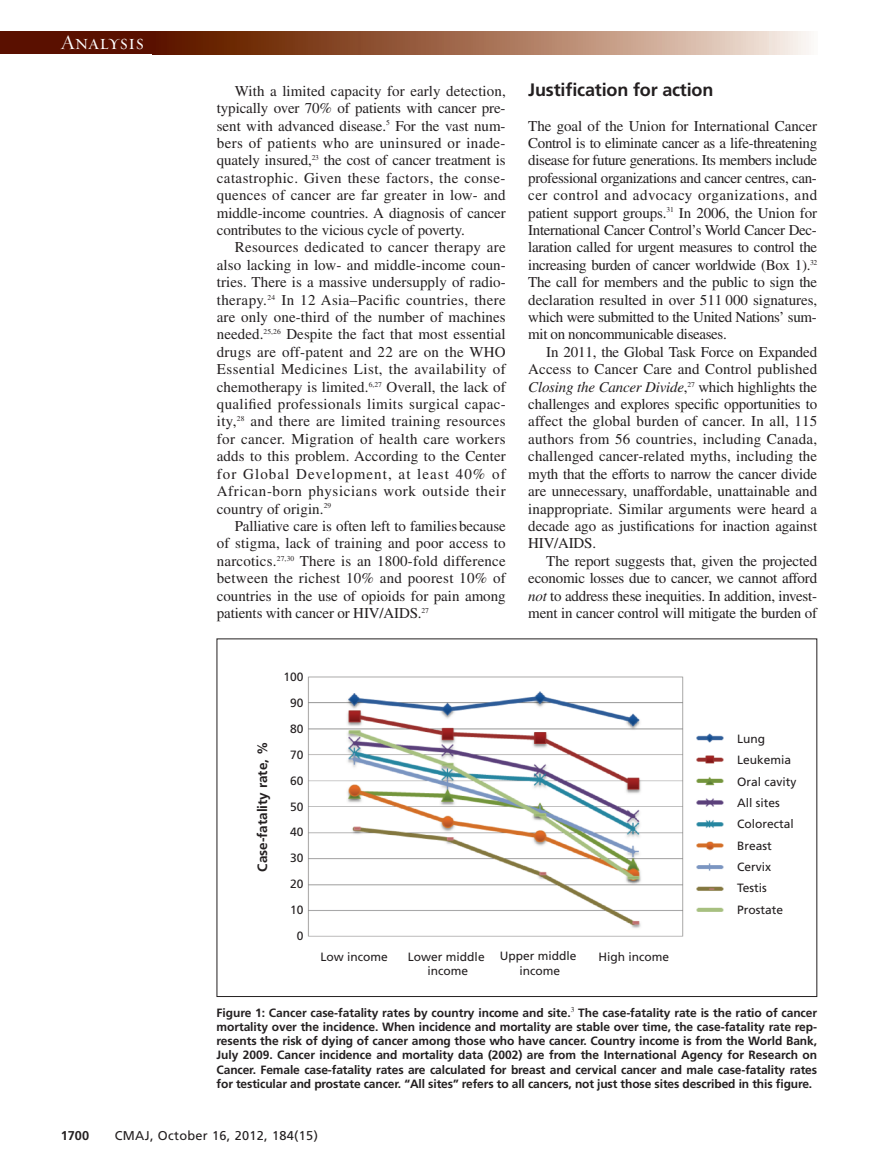
<style>
.page{position:relative;width:878px;height:1175px;background:#fff}
.page>*{position:absolute;margin:0;border:0;box-sizing:border-box;transform-origin:0 0}
.t1{font:21px "Requiem Display HTF Small Caps";letter-spacing:.005em;color:#fff}
.t2{font:700 18px "Frutiger LT Std";letter-spacing:-.01em;color:#231f20}
.t3{font:15px/17.4px "Times LT Std";letter-spacing:-.01em;color:#231f20;text-align:justify}
.t4{font:700 13.5px "Frutiger";color:#231f20}
.t5{font:12.75px "Frutiger LT Std";letter-spacing:.025em;color:#231f20}
.t6{font:700 12.75px "Frutiger LT Std";color:#231f20}
.t7{font:700 12px/14.2px "Frutiger LT Std";letter-spacing:-.01em;color:#231f20;text-align:justify}
.t8{font:12px/25.8px "Frutiger";color:#231f20;text-align:center}
.s1{font-style:italic}
</style>
<div class="page">
<div style="left:0;top:32px;width:163px;height:22px;background:#5a1000"></div>
<svg style="left:163px;top:32px;width:646px;height:22px;background:#a8785e"></svg>
<img style="left:307px;top:676px;width:417px;height:261px">
<h1 class="t1" style="left:61px;top:30px;width:85px">Analysis</h1>
<p class="t3" style="left:217px;top:84px;width:290px;text-indent:18px">With a limited capacity for early detection, typically over 70% of patients with cancer pre&shy;sent with advanced disease.<sup>5</sup> For the vast num&shy;bers of patients who are uninsured or inade&shy;quately insured,<sup>23</sup> the cost of cancer treatment is catastrophic. Given these factors, the conse&shy;quences of cancer are far greater in low- and middle-income countries. A diagnosis of cancer contributes to the vicious cycle of poverty.</p>
<p class="t3" style="left:217px;top:240px;width:290px;text-indent:18px">Resources dedicated to cancer therapy are also lacking in low- and middle-income coun&shy;tries. There is a massive undersupply of radio&shy;therapy.<sup>24</sup> In 12 Asia–Pacific countries, there are only one-third of the number of machines needed.<sup>25,26</sup> Despite the fact that most essential drugs are off-patent and 22 are on the WHO Essential Medicines List, the availability of chemotherapy is limited.<sup>6,27</sup> Overall, the lack of qualified professionals limits surgical capac&shy;ity,<sup>28</sup> and there are limited training resources for cancer. Migration of health care workers adds to this problem. According to the Center for Global Development, at least 40% of African-born physicians work outside their country of origin.<sup>29</sup></p>
<p class="t3" style="left:217px;top:519px;width:290px;text-indent:18px">Palliative care is often left to families because of stigma, lack of training and poor access to narcotics.<sup>27,30</sup> There is an 1800-fold difference between the richest 10% and poorest 10% of countries in the use of opioids for pain among patients with cancer or HIV/AIDS.<sup>27</sup></p>
<p class="t4" style="left:257px;top:871px;width:131px;rotate:-90deg">Case-fatality rate, %</p>
<p class="t8" style="left:283px;top:665px;width:22px;text-align:right">100<br>90<br>80<br>70<br>60<br>50<br>40<br>30<br>20<br>10<br>0</p>
<p class="t2" style="left:528px;top:82px;width:187px">Justification for action</p>
<p class="t3" style="left:528px;top:118px;width:290px">The goal of the Union for International Cancer Control is to eliminate cancer as a life-threatening disease for future generations. Its members include professional organizations and cancer centres, can&shy;cer control and advocacy organizations, and patient support groups.<sup>31</sup> In 2006, the Union for International Cancer Control’s World Cancer Dec&shy;laration called for urgent measures to control the increasing burden of cancer worldwide (Box 1).<sup>32<br></sup>The call for members and the public to sign the declaration resulted in over 511 000 signatures, which were submitted to the United Nations’ sum&shy;mit on noncommunicable diseases.</p>
<p class="t3" style="left:528px;top:345px;width:290px;text-indent:18px">In 2011, the Global Task Force on Expanded Access to Cancer Care and Control published <span class="s1">Closing the Cancer Divide</span>,<sup>27</sup> which highlights the challenges and explores specific opportunities to affect the global burden of cancer. In all, 115 authors from 56 countries, including Canada, challenged cancer-related myths, including the myth that the efforts to narrow the cancer divide are unnecessary, unaffordable, unattainable and inappropriate. Similar arguments were heard a decade ago as justifications for inaction against HIV/AIDS.</p>
<p class="t3" style="left:528px;top:553px;width:290px;text-indent:18px">The report suggests that, given the projected economic losses due to cancer, we cannot afford <span class="s1">not</span> to address these inequities. In addition, invest&shy;ment in cancer control will mitigate the burden of</p>
<p class="t8" style="left:737px;top:729px;width:61px;line-height:21.3px;text-align:left">Lung<br>Leukemia<br>Oral cavity<br>All sites<br>Colorectal<br>Breast<br>Cervix<br>Testis<br>Prostate</p>
<p class="t8" style="left:320px;top:944px;width:69px">Low income</p>
<p class="t8" style="left:408px;top:950px;width:78px;line-height:14.4px">Lower middle income</p>
<p class="t8" style="left:500px;top:950px;width:78px;line-height:14.4px">Upper middle income</p>
<p class="t7" style="left:216px;top:1006px;width:602px">Figure 1: Cancer case-fatality rates by country income and site.<sup>3</sup> The case-fatality rate is the ratio of cancer mortality over the incidence. When incidence and mortality are stable over time, the case-fatality rate rep&shy;resents the risk of dying of cancer among those who have cancer. Country income is from the World Bank, July 2009. Cancer incidence and mortality data (2002) are from the International Agency for Research on Cancer. Female case-fatality rates are calculated for breast and cervical cancer and male case-fatality rates for testicular and prostate cancer. “All sites” refers to all cancers, not just those sites described in this figure.</p>
<p class="t8" style="left:598px;top:944px;width:72px">High income</p>
<p class="t6" style="left:61px;top:1130px;width:30px">1700</p>
<p class="t5" style="left:115px;top:1130px;width:205px">CMAJ, October 16, 2012, 184(15)</p>
</div>
